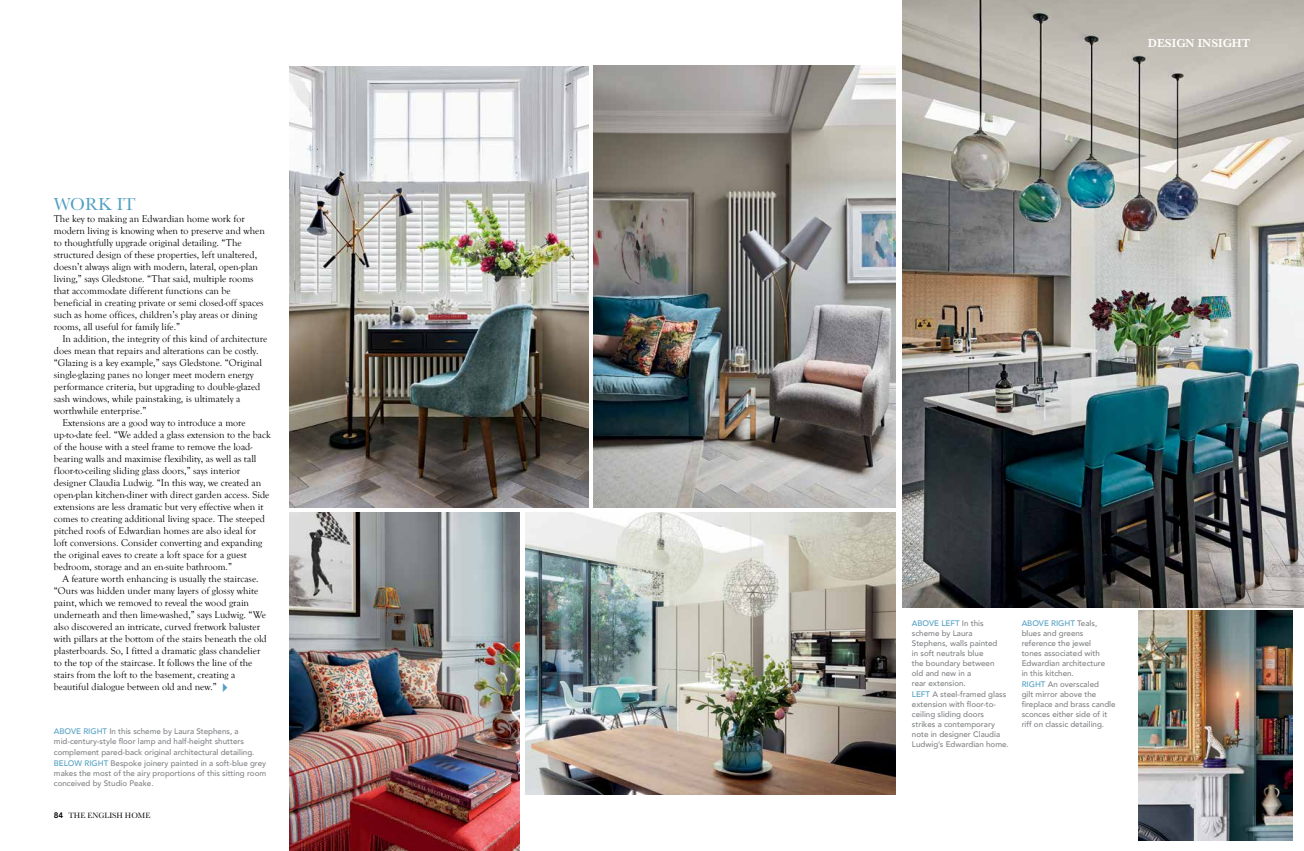
<style>
.page{position:relative;width:1304px;height:851px;background:#fff}
.page>*{position:absolute;margin:0;border:0;box-sizing:border-box;transform-origin:0 0}
.t1{font:18px "Baskerville";color:#509fc3}
.t2{font:600 12px "Baskerville";color:#fff}
.t3{font:10px/12px "Goudy Old Style T";color:#000}
.t4{font:500 8px/10px "Avenir";color:#808285}
.t5{font:8px "Baskerville";color:#000}
.s1{color:#509fc3}
.s2{font-family:"Avenir";font-weight:800}
</style>
<div class="page">
<img style="left:902px;top:0;width:402px;height:607px">
<img style="left:525px;top:512px;width:370px;height:281px">
<img style="left:290px;top:512px;width:230px;height:338px">
<img style="left:594px;top:66px;width:301px;height:441px">
<img style="left:290px;top:67px;width:298px;height:440px">
<img style="left:1139px;top:610px;width:153px;height:230px">
<h1 class="t1" style="left:54px;top:193px;width:83px">WORK IT</h1>
<p class="t3" style="left:54px;top:213px;width:212px">The key to making an Edwardian home work for modern living is knowing when to preserve and when to thoughtfully upgrade original detailing. “The structured design of these properties, left unaltered, doesn’t always align with modern, lateral, open-plan living,” says Gledstone. “That said, multiple rooms that accommodate different functions can be beneficial in creating private or semi closed-off spaces such as home offices, children’s play areas or dining rooms, all useful for family life.”</p>
<p class="t3" style="left:62px;top:333px;width:206px">In addition, the integrity of this kind of architecture</p>
<p class="t3" style="left:54px;top:345px;width:206px">does mean that repairs and alterations can be costly.</p>
<p class="t3" style="left:54px;top:357px;width:210px">“Glazing is a key example,” says Gledstone. “Original</p>
<p class="t3" style="left:54px;top:369px;width:201px">single-glazing panes no longer meet modern energy</p>
<p class="t3" style="left:54px;top:381px;width:208px">performance criteria, but upgrading to double-glazed</p>
<p class="t3" style="left:54px;top:393px;width:188px">sash windows, while painstaking, is ultimately a</p>
<p class="t3" style="left:54px;top:405px;width:94px">worthwhile enterprise.”</p>
<p class="t3" style="left:62px;top:417px;width:185px">Extensions are a good way to introduce a more</p>
<p class="t3" style="left:54px;top:429px;width:218px">up-to-date feel. “We added a glass extension to the back</p>
<p class="t3" style="left:54px;top:441px;width:200px">of the house with a steel frame to remove the load-</p>
<p class="t3" style="left:54px;top:453px;width:204px">bearing walls and maximise flexibility, as well as tall</p>
<p class="t3" style="left:54px;top:465px;width:188px">floor-to-ceiling sliding glass doors,” says interior</p>
<p class="t3" style="left:54px;top:477px;width:209px">designer Claudia Ludwig. “In this way, we created an</p>
<p class="t3" style="left:54px;top:489px;width:217px">open-plan kitchen-diner with direct garden access. Side</p>
<p class="t3" style="left:54px;top:501px;width:211px">extensions are less dramatic but very effective when it</p>
<p class="t3" style="left:54px;top:513px;width:213px">comes to creating additional living space. The steeped</p>
<p class="t3" style="left:54px;top:525px;width:204px">pitched roofs of Edwardian homes are also ideal for</p>
<p class="t3" style="left:54px;top:537px;width:210px">loft conversions. Consider converting and expanding</p>
<p class="t3" style="left:54px;top:549px;width:194px">the original eaves to create a loft space for a guest</p>
<p class="t3" style="left:54px;top:561px;width:180px">bedroom, storage and an en-suite bathroom.”</p>
<p class="t3" style="left:62px;top:573px;width:198px">A feature worth enhancing is usually the staircase.</p>
<p class="t3" style="left:54px;top:585px;width:206px">“Ours was hidden under many layers of glossy white</p>
<p class="t3" style="left:54px;top:597px;width:197px">paint, which we removed to reveal the wood grain</p>
<p class="t3" style="left:54px;top:609px;width:214px">underneath and then lime-washed,” says Ludwig. “We</p>
<p class="t3" style="left:54px;top:621px;width:208px">also discovered an intricate, curved fretwork baluster</p>
<p class="t3" style="left:54px;top:633px;width:214px">with pillars at the bottom of the stairs beneath the old</p>
<p class="t3" style="left:54px;top:645px;width:208px">plasterboards. So, I fitted a dramatic glass chandelier</p>
<p class="t3" style="left:54px;top:657px;width:200px">to the top of the staircase. It follows the line of the</p>
<p class="t3" style="left:54px;top:669px;width:183px">stairs from the loft to the basement, creating a</p>
<p class="t3" style="left:54px;top:681px;width:164px">beautiful dialogue between old and new.”</p>
<p class="t4" style="left:54px;top:726px;width:202px"><span class="s1">ABOVE RIGHT</span> In this scheme by Laura Stephens, a mid-century-style floor lamp and half-height shutters complement pared-back original architectural detailing.</p>
<p class="t4" style="left:54px;top:757px;width:214px;text-align:justify"><span class="s1">BELOW RIGHT</span> Bespoke joinery painted in a soft-blue grey makes the most of the airy proportions of this sitting room conceived by Studio Peake.</p>
<p class="t5" style="left:54px;top:810px;width:98px"><span class="s2">84</span> THE ENGLISH HOME</p>
<p class="t2" style="left:1148px;top:34px;width:104px">DESIGN INSIGHT</p>
<p class="t4" style="left:912px;top:617px;width:87px"><span class="s1">ABOVE LEFT</span> In this scheme by Laura<br>Stephens, walls painted in soft neutrals blue<br>the boundary between old and new in a<br>rear extension.</p>
<p class="t4" style="left:912px;top:689px;width:98px"><span class="s1">LEFT</span> A steel-framed glass extension with floor-to&shy;ceiling sliding doors strikes a contemporary note in designer Claudia<br>Ludwig’s Edwardian home.</p>
<p class="t4" style="left:1022px;top:617px;width:85px"><span class="s1">ABOVE RIGHT</span> Teals, blues and greens reference the jewel tones associated with<br>Edwardian architecture in this kitchen.</p>
<p class="t4" style="left:1022px;top:679px;width:95px"><span class="s1">RIGHT</span> An overscaled<br>gilt mirror above the fireplace and brass candle sconces either side of it riff on classic detailing.</p>
</div>
